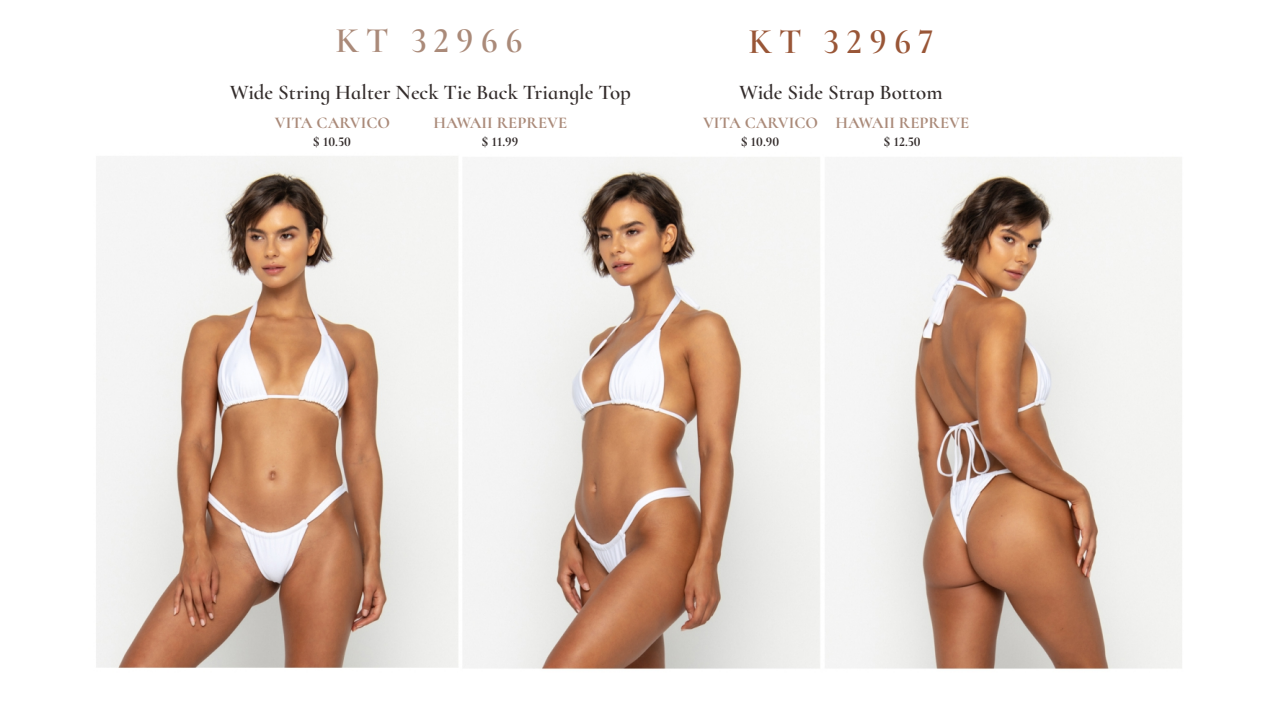
<style>
.page{position:relative;width:1276px;height:702px;background:#fff}
.page>*{position:absolute;margin:0;border:0;box-sizing:border-box;transform-origin:0 0}
.t1{font:600 36px "Cormorant Infant";letter-spacing:.185em;color:#aa8a79}
.t2{font:600 36px "Cormorant Infant";letter-spacing:.185em;color:#995637}
.t3{font:600 21px "Cormorant Infant";color:#332c2b}
.t4{font:700 16.5px "Cormorant Infant";color:#aa8a79}
.t5{font:700 13.5px "Cormorant Infant";color:#332c2b}
</style>
<div class="page">
<img style="left:96px;top:156px;width:1086px;height:514px">
<h1 class="t1" style="left:335px;top:19px;width:189px">KT 32966</h1>
<p class="t3" style="left:230px;top:80px;width:403px">Wide String Halter Neck Tie Back Triangle Top</p>
<p class="t4" style="left:275px;top:113px;width:117px">VITA CARVICO</p>
<p class="t5" style="left:313px;top:133px;width:39px">$ 10.50</p>
<p class="t4" style="left:433px;top:113px;width:135px">HAWAII REPREVE</p>
<p class="t5" style="left:482px;top:133px;width:38px">$ 11.99</p>
<h1 class="t2" style="left:748px;top:19px;width:186px">KT 32967</h1>
<p class="t3" style="left:739px;top:80px;width:205px">Wide Side Strap Bottom</p>
<p class="t4" style="left:703px;top:113px;width:268px">VITA CARVICO HAWAII REPREVE</p>
<p class="t5" style="left:740px;top:133px;width:40px">$ 10.90</p>
<p class="t5" style="left:883px;top:133px;width:39px">$ 12.50</p>
</div>
